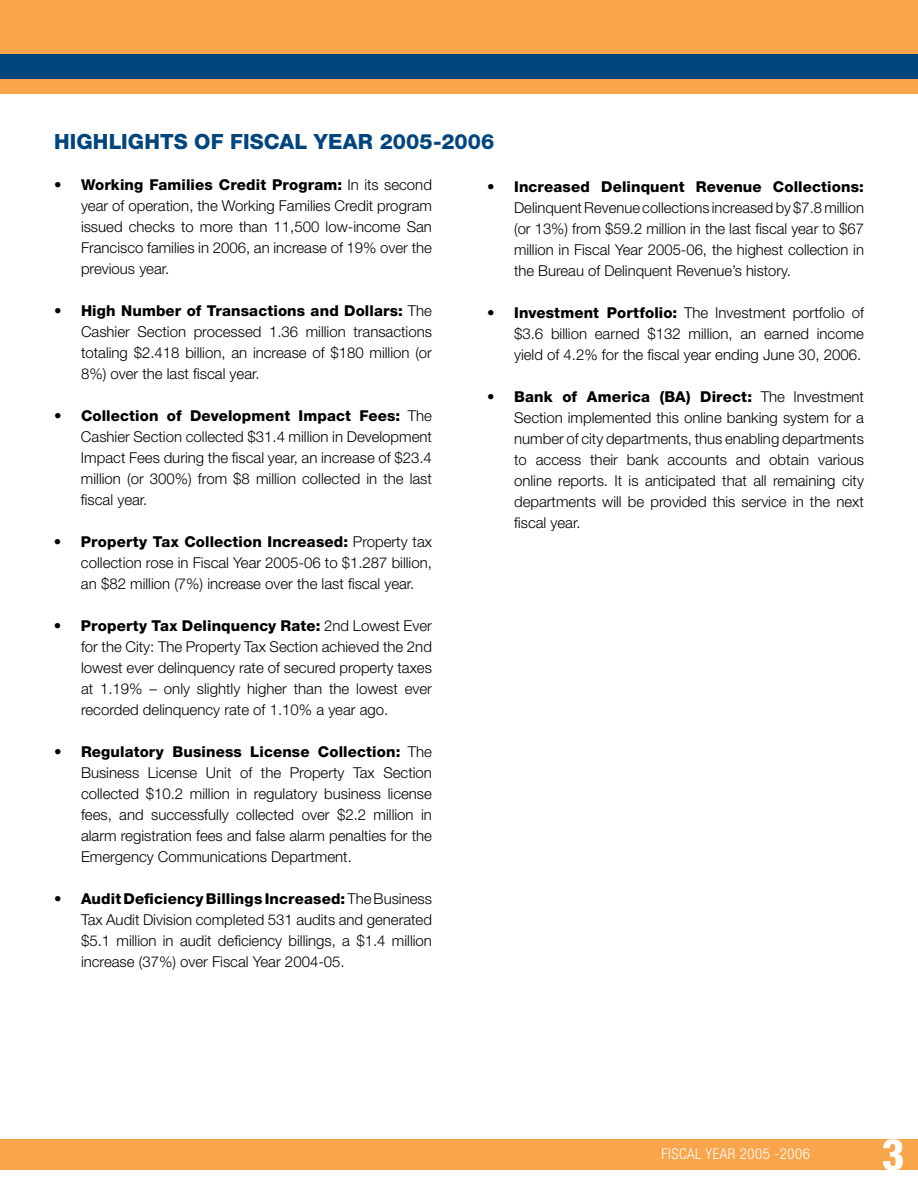
<style>
.page{position:relative;width:918px;height:1188px;background:#fff}
.page>*{position:absolute;margin:0;border:0;box-sizing:border-box;transform-origin:0 0}
.t1{font:800 condensed 43.5px "Helvetica Neue LT Std";color:#fff}
.t2{font:800 21px "Helvetica Neue LT Std";letter-spacing:.005em;color:#00457c}
.t3{font:300 15px/21px "Helvetica Neue LT Std";color:#000;text-align:justify}
.t4{font:300 condensed 15px "Helvetica Neue LT Std";letter-spacing:.03em;color:#fff}
.s1{font-weight:800}
</style>
<div class="page">
<div style="left:0;top:0;width:918px;height:94px;background:#f9a54b"></div>
<div style="left:0;top:1140px;width:918px;height:30px;background:#f9a54b"></div>
<div style="left:0;top:54px;width:918px;height:25px;background:#00457c"></div>
<h2 class="t2" style="left:54px;top:129px;width:106px">Highlights</h2>
<h2 class="t2" style="left:194px;top:129px;width:71px">of Fiscal</h2>
<h2 class="t2" style="left:314px;top:129px;width:182px">Year 2005-2006</h2>
<p class="t3" style="left:514px;top:176px;width:351px;text-indent:-27px">• <span class="s1">Increased Delinquent Revenue Collections:<br></span>Delinquent Revenue collections increased by $7.8 million (or 13%) from $59.2 million in the last fiscal year to $67 million in Fiscal Year 2005-06, the highest collection in the Bureau of Delinquent Revenue’s history.</p>
<p class="t3" style="left:514px;top:302px;width:351px;text-indent:-27px">• <span class="s1">Investment Portfolio:</span> The Investment portfolio of $3.6 billion earned $132 million, an earned income yield of 4.2% for the fiscal year ending June 30, 2006.</p>
<p class="t3" style="left:514px;top:386px;width:351px;text-indent:-27px">• <span class="s1">Bank of America (BA) Direct:</span> The Investment Section implemented this online banking system for a number of city departments, thus enabling departments to access their bank accounts and obtain various online reports. It is anticipated that all remaining city departments will be provided this service in the next fiscal year.</p>
<p class="t3" style="left:81px;top:174px;width:353px;text-indent:-27px">• <span class="s1">Working Families Credit Program:</span> In its second year of operation, the Working Families Credit program issued checks to more than 11,500 low-income San Francisco families in 2006, an increase of 19% over the previous year.</p>
<p class="t3" style="left:81px;top:300px;width:353px;text-indent:-27px">• <span class="s1">High Number of Transactions and Dollars:</span> The Cashier Section processed 1.36 million transactions totaling $2.418 billion, an increase of $180 million (or 8%) over the last fiscal year.</p>
<p class="t3" style="left:81px;top:405px;width:353px;text-indent:-27px">• <span class="s1">Collection of Development Impact Fees:</span> The Cashier Section collected $31.4 million in Development Impact Fees during the fiscal year, an increase of $23.4 million (or 300%) from $8 million collected in the last fiscal year.</p>
<p class="t3" style="left:81px;top:531px;width:353px;text-indent:-27px">• <span class="s1">Property Tax Collection Increased:</span> Property tax collection rose in Fiscal Year 2005-06 to $1.287 billion, an $82 million (7%) increase over the last fiscal year.</p>
<p class="t3" style="left:81px;top:615px;width:353px;text-indent:-27px">• <span class="s1">Property Tax Delinquency Rate:</span> 2nd Lowest Ever for the City: The Property Tax Section achieved the 2nd lowest ever delinquency rate of secured property taxes at 1.19% – only slightly higher than the lowest ever recorded delinquency rate of 1.10% a year ago.</p>
<p class="t3" style="left:81px;top:741px;width:353px;text-indent:-27px">• <span class="s1">Regulatory Business License Collection:</span> The Business License Unit of the Property Tax Section collected $10.2 million in regulatory business license fees, and successfully collected over $2.2 million in alarm registration fees and false alarm penalties for the Emergency Communications Department.</p>
<p class="t3" style="left:81px;top:888px;width:353px;text-indent:-27px">• <span class="s1">Audit Deficiency Billings Increased:</span> The Business Tax Audit Division completed 531 audits and generated $5.1 million in audit deficiency billings, a $1.4 million increase (37%) over Fiscal Year 2004-05.</p>
<p class="t4" style="left:661px;top:1146px;width:150px">FISCAL YEAR 2005 -2006</p>
<h1 class="t1" style="left:882px;top:1128px;width:24px">3</h1>
</div>
